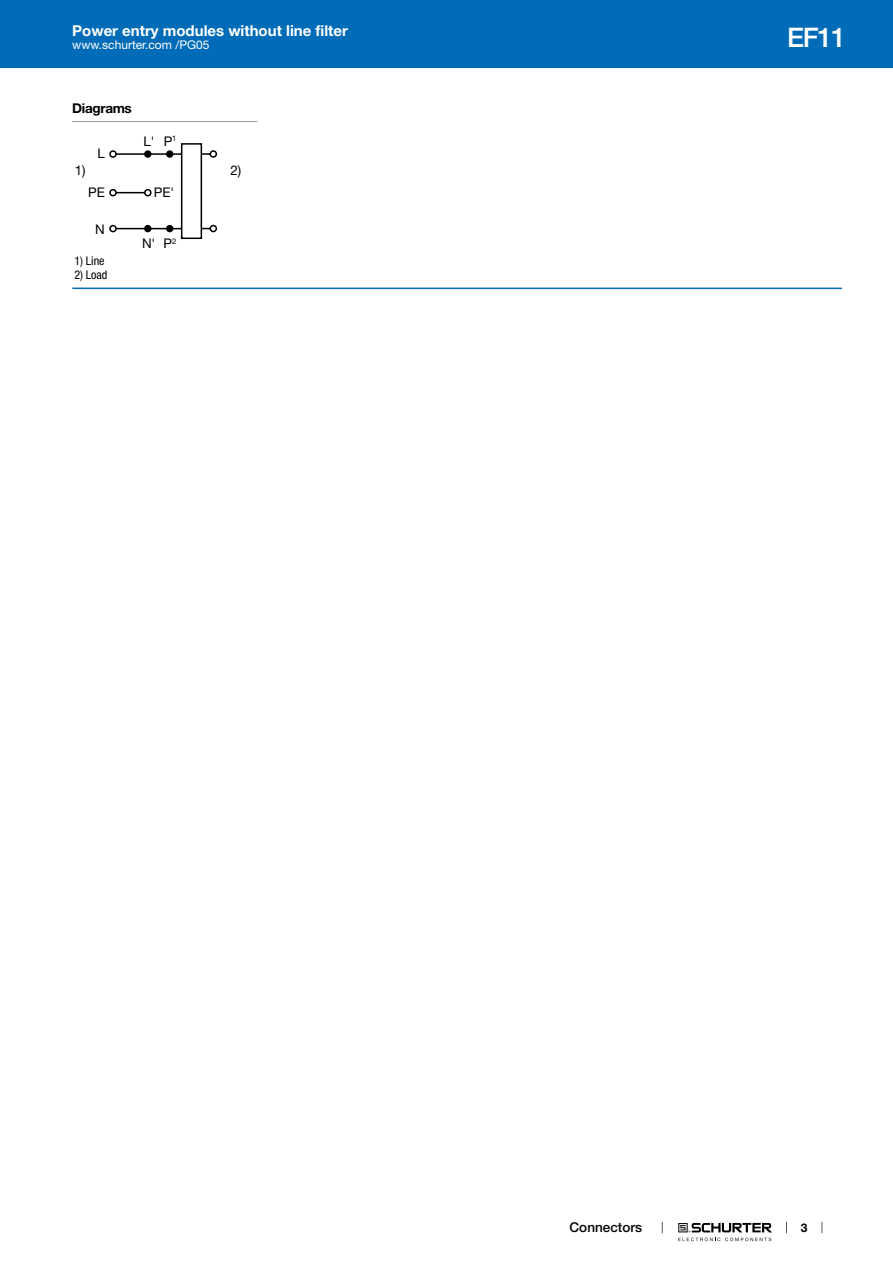
<style>
.page{position:relative;width:893px;height:1263px;background:#fff}
.page>*{position:absolute;margin:0;border:0;box-sizing:border-box;transform-origin:0 0}
.t1{font:500 27px "Helvetica Neue LT";color:#fff}
.t2{font:700 15px "Helvetica Neue LT";color:#fff}
.t3{font:500 13.5px "Helvetica Neue LT";color:#000}
.t4{font:700 13.5px "Helvetica Neue LT";letter-spacing:-.025em;color:#000}
.t5{font:13.35px "Helvetica Neue LT";color:#000}
.t6{font:12px "Helvetica Neue LT";color:#fff}
.t7{font:condensed 12px "Helvetica Neue LT";color:#000}
.t8{font:700 12px "Helvetica Neue LT";color:#000}
</style>
<div class="page">
<svg style="left:678px;top:1223px;width:94px;height:18px"></svg>
<div style="left:0;top:0;width:893px;height:68px;background:#006bb6"></div>
<hr style="left:72px;top:121px;width:185px;height:1px;background:#939598">
<svg style="left:109px;top:143px;width:109px;height:97px"></svg>
<hr style="left:72px;top:288px;width:770px;height:1px;background:#006bb6">
<p class="t2" style="left:72px;top:21px;width:277px">Power entry modules without line filter</p>
<p class="t6" style="left:72px;top:38px;width:139px">www.schurter.com /PG05</p>
<p class="t4" style="left:72px;top:99px;width:61px">Diagrams</p>
<p class="t5" style="left:143px;top:133px;width:35px">L' P<sup>1</sup></p>
<p class="t5" style="left:97px;top:145px;width:9px">L</p>
<p class="t5" style="left:88px;top:184px;width:18px">PE</p>
<p class="t5" style="left:154px;top:184px;width:22px">PE'</p>
<p class="t5" style="left:75px;top:163px;width:12px">1)</p>
<p class="t5" style="left:231px;top:163px;width:12px">2)</p>
<p class="t5" style="left:95px;top:221px;width:11px">N</p>
<p class="t7" style="left:74px;top:253px;width:32px">1) Line</p>
<p class="t7" style="left:74px;top:268px;width:35px">2) Load</p>
<p class="t5" style="left:142px;top:235px;width:36px">N' P<sup>2</sup></p>
<h1 class="t1" style="left:787px;top:21px;width:60px">EF11</h1>
<p class="t3" style="left:570px;top:1219px;width:74px">Connectors</p>
<p class="t8" style="left:801px;top:1220px;width:8px">3</p>
</div>
